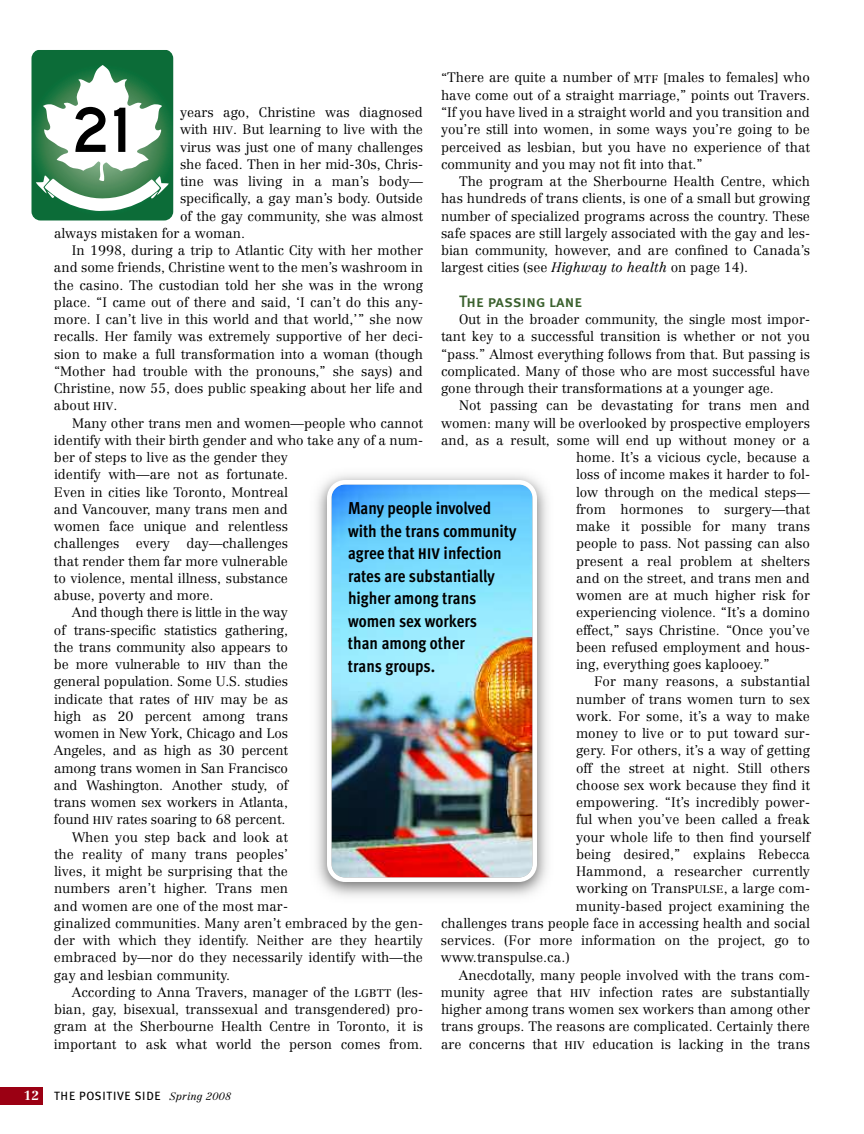
<style>
.page{position:relative;width:864px;height:1134px;background:#fff}
.page>*{position:absolute;margin:0;border:0;box-sizing:border-box;transform-origin:0 0}
.t1{font:700 17.25px/22.5px "Meta Cond";color:#000}
.t2{font:16.5px "Meta Plus Medium Caps";color:#3b612e}
.t3{font:300 13.5px/17.2px "Centennial";color:#000;text-align:justify}
.t4{font:12px "Meta Plus";letter-spacing:.05em;color:#000}
.s1{font-weight:400;font-size:10.8px}
.s2{font-style:italic}
.s3{font-weight:800;font-size:15.3px}
.s4{font-family:"Centennial";font-weight:700;font-size:12.9px;color:#fff}
.s5{font-family:"Centennial Light Italic Os F";font-size:10.5px}
.s6{font-family:"Centennial";font-weight:300;font-style:italic;font-size:10.5px}
</style>
<div class="page">
<div style="left:0;top:1087px;width:44px;height:18px;background:#9b0013"></div>
<img style="left:316px;top:474px;width:232px;height:423px">
<img style="left:327px;top:480px;width:210px;height:402px">
<svg style="left:32px;top:65px;width:137px;height:155px"></svg>
<p class="t3" style="left:441px;top:70px;width:371px">“There are quite a number of <span class="s1">MTF</span> [males to females] who have come out of a straight marriage,” points out Travers. “If you have lived in a straight world and you transition and you’re still into women, in some ways you’re going to be perceived as lesbian, but you have no experience of that community and you may not fit into that.”</p>
<p class="t3" style="left:441px;top:174px;width:371px;text-indent:18px">The program at the Sherbourne Health Centre, which has hundreds of trans clients, is one of a small but growing number of specialized programs across the country. These safe spaces are still largely associated with the gay and les&shy;bian community, however, and are confined to Canada’s largest cities (see <span class="s2">Highway to health</span> on page 14).</p>
<p class="t2" style="left:459px;top:291px;width:125px">The passing lane</p>
<p class="t3" style="left:441px;top:312px;width:371px;text-indent:18px">Out in the broader community, the single most impor&shy;tant key to a successful transition is whether or not you “pass.” Almost everything follows from that. But passing is complicated. Many of those who are most successful have gone through their transformations at a younger age.</p>
<p class="t3" style="left:459px;top:398px;width:353px">Not passing can be devastating for trans men and</p>
<p class="t3" style="left:441px;top:415px;width:371px">women: many will be overlooked by prospective employers</p>
<p class="t3" style="left:441px;top:433px;width:371px">and, as a result, some will end up without money or a</p>
<p class="t3" style="left:576px;top:450px;width:236px">home. It’s a vicious cycle, because a</p>
<p class="t3" style="left:576px;top:467px;width:236px">loss of income makes it harder to fol-</p>
<p class="t3" style="left:576px;top:484px;width:236px">low through on the medical steps—</p>
<p class="t3" style="left:576px;top:502px;width:236px">from hormones to surgery—that</p>
<p class="t3" style="left:576px;top:519px;width:236px">make it possible for many trans</p>
<p class="t3" style="left:576px;top:536px;width:236px">people to pass. Not passing can also</p>
<p class="t3" style="left:576px;top:553px;width:236px">present a real problem at shelters</p>
<p class="t3" style="left:576px;top:571px;width:236px">and on the street, and trans men and</p>
<p class="t3" style="left:576px;top:588px;width:236px">women are at much higher risk for</p>
<p class="t3" style="left:576px;top:605px;width:236px">experiencing violence. “It’s a domino</p>
<p class="t3" style="left:576px;top:622px;width:236px">effect,” says Christine. “Once you’ve</p>
<p class="t3" style="left:576px;top:640px;width:236px">been refused employment and hous-</p>
<p class="t3" style="left:576px;top:657px;width:195px">ing, everything goes kaplooey.”</p>
<p class="t3" style="left:594px;top:674px;width:218px">For many reasons, a substantial</p>
<p class="t3" style="left:576px;top:691px;width:236px">number of trans women turn to sex</p>
<p class="t3" style="left:576px;top:709px;width:236px">work. For some, it’s a way to make</p>
<p class="t3" style="left:576px;top:726px;width:236px">money to live or to put toward sur-</p>
<p class="t3" style="left:576px;top:743px;width:236px">gery. For others, it’s a way of getting</p>
<p class="t3" style="left:576px;top:760px;width:236px">off the street at night. Still others</p>
<p class="t3" style="left:576px;top:778px;width:236px">choose sex work because they find it</p>
<p class="t3" style="left:576px;top:795px;width:236px">empowering. “It’s incredibly power-</p>
<p class="t3" style="left:576px;top:812px;width:236px">ful when you’ve been called a freak</p>
<p class="t3" style="left:576px;top:829px;width:236px">your whole life to then find yourself</p>
<p class="t3" style="left:576px;top:847px;width:236px">being desired,” explains Rebecca</p>
<p class="t3" style="left:576px;top:864px;width:236px">Hammond, a researcher currently</p>
<p class="t3" style="left:576px;top:881px;width:236px">working on Trans<span class="s1">PULSE</span>, a large com-</p>
<p class="t3" style="left:576px;top:898px;width:236px">munity-based project examining the</p>
<p class="t3" style="left:441px;top:916px;width:371px">challenges trans people face in accessing health and social</p>
<p class="t3" style="left:441px;top:933px;width:371px">services. (For more information on the project, go to</p>
<p class="t3" style="left:441px;top:950px;width:130px">www.transpulse.ca.)</p>
<p class="t3" style="left:459px;top:967px;width:353px">Anecdotally, many people involved with the trans com-</p>
<p class="t3" style="left:441px;top:985px;width:371px">munity agree that <span class="s1">HIV</span> infection rates are substantially</p>
<p class="t3" style="left:441px;top:1002px;width:371px">higher among trans women sex workers than among other</p>
<p class="t3" style="left:441px;top:1019px;width:371px">trans groups. The reasons are complicated. Certainly there</p>
<p class="t3" style="left:441px;top:1036px;width:371px">are concerns that <span class="s1">HIV</span> education is lacking in the trans</p>
<p class="t3" style="left:180px;top:105px;width:245px">years ago, Christine was diagnosed with <span class="s1">HIV</span>. But learning to live with the virus was just one of many challenges she faced. Then in her mid-30s, Chris&shy;tine was living in a man’s body— specifically, a gay man’s body. Outside of the gay community, she was almost</p>
<p class="t3" style="left:54px;top:226px;width:193px">always mistaken for a woman.</p>
<p class="t3" style="left:72px;top:243px;width:353px">In 1998, during a trip to Atlantic City with her mother</p>
<p class="t3" style="left:54px;top:260px;width:371px">and some friends, Christine went to the men’s washroom in</p>
<p class="t3" style="left:54px;top:277px;width:371px">the casino. The custodian told her she was in the wrong</p>
<p class="t3" style="left:54px;top:295px;width:371px">place. “I came out of there and said, ‘I can’t do this any-</p>
<p class="t3" style="left:54px;top:312px;width:371px">more. I can’t live in this world and that world,’” she now</p>
<p class="t3" style="left:54px;top:329px;width:371px">recalls. Her family was extremely supportive of her deci-</p>
<p class="t3" style="left:54px;top:346px;width:371px">sion to make a full transformation into a woman (though</p>
<p class="t3" style="left:54px;top:364px;width:371px">“Mother had trouble with the pronouns,” she says) and</p>
<p class="t3" style="left:54px;top:381px;width:371px">Christine, now 55, does public speaking about her life and</p>
<p class="t3" style="left:54px;top:398px;width:65px">about <span class="s1">HIV</span>.</p>
<p class="t3" style="left:72px;top:415px;width:353px">Many other trans men and women—people who cannot</p>
<p class="t3" style="left:54px;top:433px;width:371px">identify with their birth gender and who take any of a num-</p>
<p class="t3" style="left:54px;top:450px;width:236px">ber of steps to live as the gender they</p>
<p class="t3" style="left:54px;top:467px;width:236px">identify with—are not as fortunate.</p>
<p class="t3" style="left:54px;top:484px;width:236px">Even in cities like Toronto, Montreal</p>
<p class="t3" style="left:54px;top:502px;width:236px">and Vancouver, many trans men and</p>
<p class="t3" style="left:54px;top:519px;width:236px">women face unique and relentless</p>
<p class="t3" style="left:54px;top:536px;width:236px">challenges every day—challenges</p>
<p class="t3" style="left:54px;top:553px;width:236px">that render them far more vulnerable</p>
<p class="t3" style="left:54px;top:571px;width:236px">to violence, mental illness, substance</p>
<p class="t3" style="left:54px;top:588px;width:161px">abuse, poverty and more.</p>
<p class="t3" style="left:72px;top:605px;width:218px">And though there is little in the way</p>
<p class="t3" style="left:54px;top:622px;width:236px">of trans-specific statistics gathering,</p>
<p class="t3" style="left:54px;top:640px;width:236px">the trans community also appears to</p>
<p class="t3" style="left:54px;top:657px;width:236px">be more vulnerable to <span class="s1">HIV</span> than the</p>
<p class="t3" style="left:54px;top:674px;width:236px">general population. Some U.S. studies</p>
<p class="t3" style="left:54px;top:691px;width:236px">indicate that rates of <span class="s1">HIV</span> may be as</p>
<p class="t3" style="left:54px;top:709px;width:236px">high as 20 percent among trans</p>
<p class="t3" style="left:54px;top:726px;width:236px">women in New York, Chicago and Los</p>
<p class="t3" style="left:54px;top:743px;width:236px">Angeles, and as high as 30 percent</p>
<p class="t3" style="left:54px;top:760px;width:235px">among trans women in San Francisco</p>
<p class="t3" style="left:54px;top:778px;width:235px">and Washington. Another study, of</p>
<p class="t3" style="left:54px;top:795px;width:235px">trans women sex workers in Atlanta,</p>
<p class="t3" style="left:54px;top:812px;width:233px">found <span class="s1">HIV</span> rates soaring to 68 percent.</p>
<p class="t3" style="left:72px;top:829px;width:218px">When you step back and look at</p>
<p class="t3" style="left:54px;top:847px;width:236px">the reality of many trans peoples’</p>
<p class="t3" style="left:54px;top:864px;width:236px">lives, it might be surprising that the</p>
<p class="t3" style="left:54px;top:881px;width:235px">numbers aren’t higher. Trans men</p>
<p class="t3" style="left:54px;top:898px;width:236px">and women are one of the most mar-</p>
<p class="t3" style="left:54px;top:916px;width:370px">ginalized communities. Many aren’t embraced by the gen-</p>
<p class="t3" style="left:54px;top:933px;width:371px">der with which they identify. Neither are they heartily</p>
<p class="t3" style="left:54px;top:950px;width:371px">embraced by—nor do they necessarily identify with—the</p>
<p class="t3" style="left:54px;top:967px;width:178px">gay and lesbian community.</p>
<p class="t3" style="left:72px;top:985px;width:353px">According to Anna Travers, manager of the <span class="s1">LGBTT</span> (les-</p>
<p class="t3" style="left:54px;top:1002px;width:370px">bian, gay, bisexual, transsexual and transgendered) pro-</p>
<p class="t3" style="left:54px;top:1019px;width:370px">gram at the Sherbourne Health Centre in Toronto, it is</p>
<p class="t3" style="left:54px;top:1036px;width:370px">important to ask what world the person comes from.</p>
<p class="t1" style="left:348px;top:499px;width:170px">Many people involved with the trans community agree that <span class="s3">HIV</span> infection rates are substantially higher among trans women sex workers<br>than among other<br>trans groups.</p>
<p class="t4" style="left:24px;top:1089px;width:209px"><span class="s4">12</span> THE POSITIVE SIDE <span class="s5">Spring</span> <span class="s6">2008</span></p>
</div>
